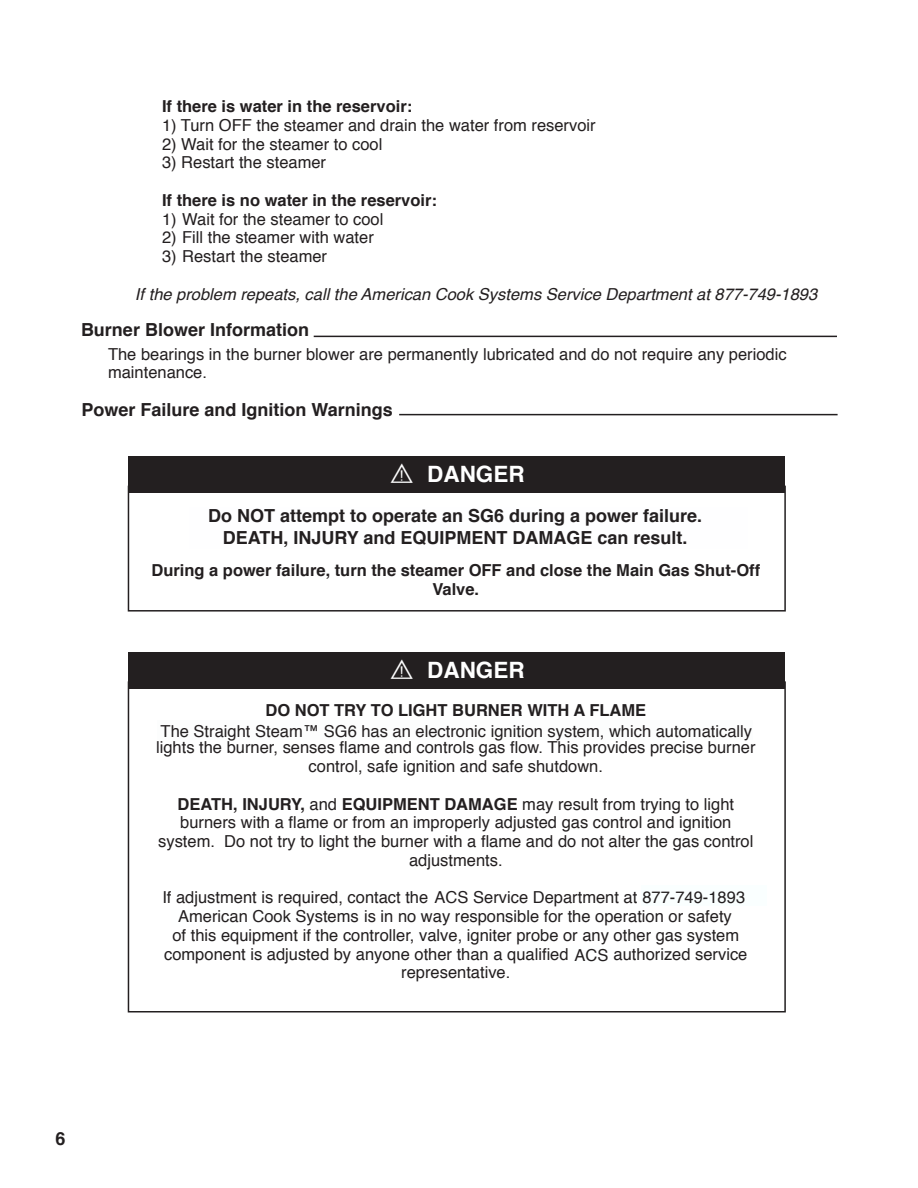
<style>
.page{position:relative;width:918px;height:1188px;background:#fff}
.page>*{position:absolute;margin:0;border:0;box-sizing:border-box;transform-origin:0 0}
.t1{font:700 22.5px "Helvetica";color:#fff}
.t2{font:700 18px/21.6px "Helvetica";color:#231f20;text-align:center}
.t3{font:16.5px/18.8px "Helvetica";color:#231f20;text-align:center}
.t4{font:700 16.5px/18.8px "Helvetica";color:#231f20;text-align:center}
.t5{font:italic 16.5px "Helvetica";color:#231f20}
.s1{font-weight:700}
</style>
<div class="page">
<hr style="left:399px;top:414px;width:439px;height:1px;background:#231f20">
<div style="left:128px;top:456px;width:657px;height:36px;background:#231f20"></div>
<div style="left:128px;top:486px;width:658px;height:126px;border:2px solid #231f20"></div>
<div style="left:128px;top:652px;width:657px;height:36px;background:#231f20"></div>
<div style="left:128px;top:681px;width:658px;height:331px;border:2px solid #231f20"></div>
<hr style="left:314px;top:336px;width:523px;height:1px;background:#231f20">
<div style="left:641px;top:885px;width:125px;height:20px;background:#faffff"></div>
<p class="t4" style="left:162px;top:97px;width:252px">If there is water in the reservoir:</p>
<p class="t3" style="left:162px;top:116px;width:435px">1) Turn OFF the steamer and drain the water from reservoir</p>
<p class="t3" style="left:162px;top:135px;width:222px">2) Wait for the steamer to cool</p>
<p class="t3" style="left:162px;top:154px;width:166px">3) Restart the steamer</p>
<p class="t4" style="left:162px;top:191px;width:277px">If there is no water in the reservoir:</p>
<p class="t3" style="left:162px;top:210px;width:223px">1) Wait for the steamer to cool</p>
<p class="t3" style="left:162px;top:229px;width:213px">2) Fill the steamer with water</p>
<p class="t3" style="left:162px;top:247px;width:167px">3) Restart the steamer</p>
<p class="t5" style="left:135px;top:281px;width:684px">If the problem repeats, call the American Cook Systems Service Department at 877-749-1893</p>
<p class="t2" style="left:81px;top:319px;width:230px">Burner Blower Information</p>
<p class="t3" style="left:108px;top:345px;width:680px;text-align:left">The bearings in the burner blower are permanently lubricated and do not require any periodic maintenance.</p>
<p class="t2" style="left:82px;top:399px;width:313px">Power Failure and Ignition Warnings</p>
<h1 class="t1" style="left:389px;top:456px;width:137px">⚠ DANGER</h1>
<p class="t4" style="left:200px;top:505px;width:514px">Do NOT attempt to operate an Intek XSG-5 during a power failure.<br>DEATH, INJURY and EQUIPMENT DAMAGE can result.</p>
<p class="t4" style="left:151px;top:561px;width:610px">During a power failure, turn the steamer OFF and close the Main Gas Shut-Off<br>Valve.</p>
<p class="t2" style="left:208px;top:505px;width:496px">Do NOT attempt to operate an SG6 during a power failure.<br>DEATH, INJURY and EQUIPMENT DAMAGE can result.</p>
<h1 class="t1" style="left:389px;top:652px;width:137px">⚠ DANGER</h1>
<p class="t4" style="left:265px;top:701px;width:382px">DO NOT TRY TO LIGHT BURNER WITH A FLAME</p>
<p class="t3" style="left:156px;top:720px;width:601px">The Xtreme Steam XSG-5 has an electronic ignition system, which automatically lights the burner, senses flame and controls gas flow. This provides precise burner control, safe ignition and safe shutdown.</p>
<p class="t3" style="left:158px;top:795px;width:597px"><span class="s1">DEATH, INJURY,</span> and <span class="s1">EQUIPMENT DAMAGE</span> may result from trying to light burners with a flame or from an improperly adjusted gas control and ignition system. Do not try to light the burner with a flame and do not alter the gas control adjustments.</p>
<p class="t3" style="left:162px;top:889px;width:584px">If adjustment is required, contact the Intek Service Department at 877-749-1893</p>
<p class="t3" style="left:161px;top:722px;width:593px">The Straight Steam™ SG6 has an electronic ignition system, which automatically</p>
<p class="t3" style="left:435px;top:889px;width:35px">ACS</p>
<p class="t3" style="left:675px;top:889px;width:76px">482 7150.</p>
<p class="t3" style="left:180px;top:908px;width:554px">Intek Manufacturing LLC is in no way responsible for the operation or safety</p>
<p class="t3" style="left:172px;top:926px;width:568px">of this equipment if the controller, valve, igniter probe or any other gas system</p>
<p class="t3" style="left:164px;top:945px;width:585px">component is adjusted by anyone other than a qualified Intek authorized service</p>
<p class="t3" style="left:401px;top:964px;width:111px">representative.</p>
<p class="t3" style="left:178px;top:907px;width:182px">American Cook Systems</p>
<p class="t3" style="left:575px;top:946px;width:35px">ACS</p>
<p class="t2" style="left:56px;top:1128px;width:12px">6</p>
</div>
